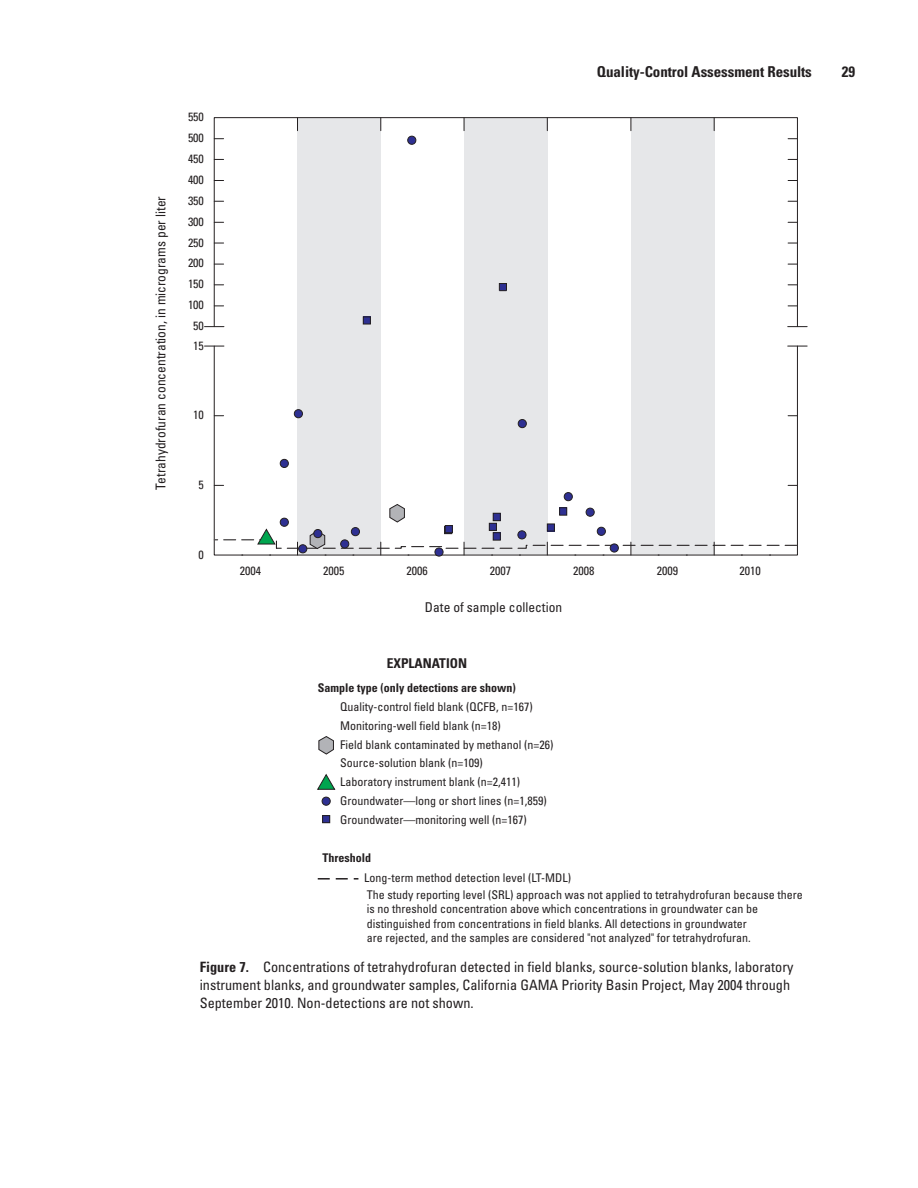
<style>
.page{position:relative;width:918px;height:1188px;background:#fff}
.page>*{position:absolute;margin:0;border:0;box-sizing:border-box;transform-origin:0 0}
.t1{font:700 condensed 15px "Univers";letter-spacing:-.005em;color:#231f20}
.FigureCaption{font:condensed 14.25px/18px "Univers";color:#231f20}
.t2{font:condensed 13.5px "Univers";color:#231f20}
.t3{font:700 condensed 13.5px "Univers";color:#231f20}
.t4{font:condensed 12px/18.9px "Univers";color:#231f20}
.t5{font:700 condensed 12px "Univers";color:#231f20}
.s1{font-weight:700}
</style>
<div class="page">
<div style="left:298px;top:118px;width:83px;height:437px;background:#e6e7e9"></div>
<div style="left:464px;top:118px;width:83px;height:437px;background:#e6e7e9"></div>
<div style="left:631px;top:118px;width:83px;height:437px;background:#e6e7e9"></div>
<svg style="left:714px;top:119px;width:1px;height:12px"></svg>
<svg style="left:631px;top:119px;width:1px;height:12px"></svg>
<svg style="left:547px;top:119px;width:1px;height:12px"></svg>
<svg style="left:464px;top:119px;width:1px;height:12px"></svg>
<svg style="left:380px;top:119px;width:1px;height:12px"></svg>
<svg style="left:297px;top:119px;width:1px;height:12px"></svg>
<div style="left:363px;top:317px;width:7px;height:7px;background:#2e3092"></div>
<div style="left:363px;top:317px;width:8px;height:7px;border:1px solid #231f20"></div>
<div style="left:499px;top:283px;width:8px;height:8px;background:#2e3092;border:1px solid #231f20"></div>
<div style="left:407px;top:136px;width:9px;height:9px;background:#2e3092;border:1px solid #231f20;border-radius:50%"></div>
<div style="left:518px;top:419px;width:9px;height:9px;background:#2e3092;border:1px solid #231f20;border-radius:50%"></div>
<div style="left:280px;top:459px;width:9px;height:9px;background:#2e3092;border:1px solid #231f20;border-radius:50%"></div>
<div style="left:294px;top:409px;width:9px;height:9px;background:#2e3092;border:1px solid #231f20;border-radius:50%"></div>
<div style="left:564px;top:492px;width:9px;height:9px;background:#2e3092;border:1px solid #231f20;border-radius:50%"></div>
<svg style="left:213px;top:503px;width:585px;height:53px"></svg>
<svg style="left:317px;top:774px;width:19px;height:16px"></svg>
<svg style="left:318px;top:736px;width:16px;height:19px"></svg>
<div style="left:323px;top:816px;width:7px;height:7px;background:#2e3092"></div>
<div style="left:322px;top:815px;width:8px;height:8px;border:1px solid #231f20"></div>
<div style="left:322px;top:797px;width:9px;height:9px;background:#2e3092;border:1px solid #231f20;border-radius:50%"></div>
<svg style="left:318px;top:878px;width:40px;height:2px"></svg>
<div style="left:214px;top:117px;width:584px;height:210px;border:1px solid #231f20"></div>
<p class="t2" style="left:152px;top:490px;width:295px;rotate:-90deg">Tetrahydrofuran concentration, in micrograms per liter</p>
<p class="t4" style="left:188px;top:107px;width:17px">550</p>
<p class="t4" style="left:188px;top:128px;width:17px">500</p>
<p class="t4" style="left:188px;top:149px;width:17px">450</p>
<p class="t4" style="left:188px;top:170px;width:17px">400</p>
<p class="t4" style="left:188px;top:191px;width:17px">350</p>
<p class="t4" style="left:188px;top:212px;width:17px">300</p>
<p class="t4" style="left:188px;top:233px;width:17px">250</p>
<p class="t4" style="left:188px;top:253px;width:17px">200</p>
<p class="t4" style="left:188px;top:274px;width:17px">150</p>
<p class="t4" style="left:188px;top:295px;width:17px">100</p>
<p class="t4" style="left:193px;top:316px;width:12px">50</p>
<p class="t4" style="left:193px;top:336px;width:12px">15</p>
<p class="t4" style="left:193px;top:405px;width:12px">10</p>
<p class="t4" style="left:199px;top:475px;width:7px">5</p>
<p class="t1" style="left:597px;top:62px;width:216px">Quality-Control Assessment Results</p>
<p class="t1" style="left:842px;top:62px;width:15px">29</p>
<p class="t4" style="left:199px;top:545px;width:7px">0</p>
<p class="t4" style="left:240px;top:561px;width:23px">2004</p>
<p class="t4" style="left:323px;top:561px;width:23px">2005</p>
<p class="t4" style="left:407px;top:561px;width:23px">2006</p>
<p class="t4" style="left:490px;top:561px;width:23px">2007</p>
<p class="t4" style="left:573px;top:561px;width:23px">2008</p>
<p class="t4" style="left:657px;top:561px;width:23px">2009</p>
<p class="t4" style="left:740px;top:561px;width:23px">2010</p>
<p class="t2" style="left:425px;top:599px;width:139px">Date of sample collection</p>
<p class="t3" style="left:387px;top:655px;width:82px">EXPLANATION</p>
<p class="t5" style="left:318px;top:680px;width:199px">Sample type (only detections are shown)</p>
<p class="t4" style="left:340px;top:697px;width:215px">Quality-control field blank (QCFB, n=167)<br>Monitoring-well field blank (n=18)<br>Field blank contaminated by methanol (n=26)<br>Source-solution blank (n=109)<br>Laboratory instrument blank (n=2,411)<br>Groundwater—long or short lines (n=1,859)<br>Groundwater—monitoring well (n=167)</p>
<p class="t4" style="left:364px;top:847px;width:209px;line-height:20.1px;text-indent:-41px"><span class="s1">Threshold<br></span>Long-term method detection level (LT-MDL)</p>
<p class="t4" style="left:367px;top:887px;width:437px;line-height:14.4px">The study reporting level (SRL) approach was not applied to tetrahydrofuran because there is no threshold concentration above which concentrations in groundwater can be distinguished from concentrations in field blanks. All detections in groundwater<br>are rejected, and the samples are considered "not analyzed" for tetrahydrofuran.</p>
<p class="FigureCaption" style="left:200px;top:958px;width:595px"><span class="s1">Figure 7.</span> Concentrations of tetrahydrofuran detected in field blanks, source-solution blanks, laboratory instrument blanks, and groundwater samples, California GAMA Priority Basin Project, May 2004 through<br>September 2010. Non-detections are not shown.</p>
</div>
